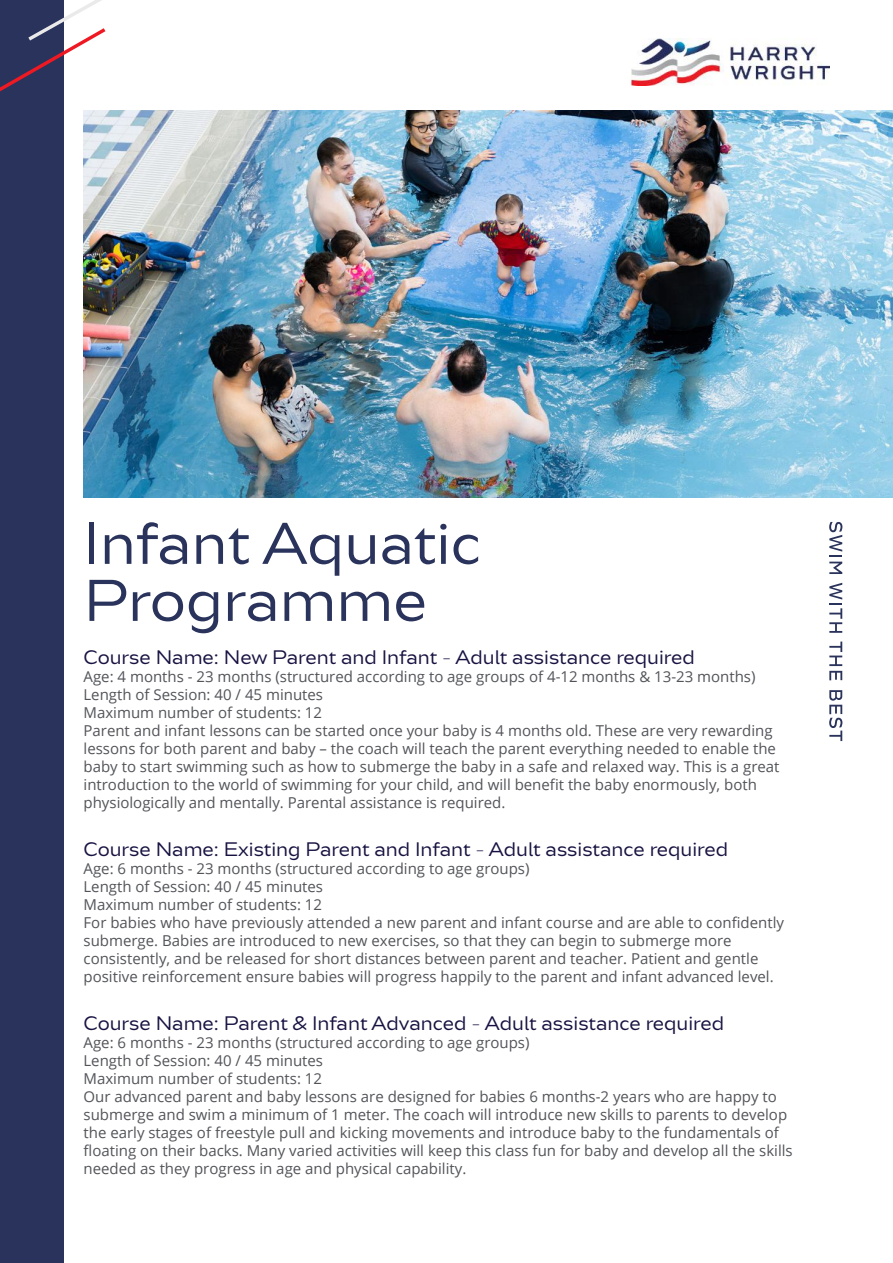
<style>
.page{position:relative;width:893px;height:1263px;background:#fff}
.page>*{position:absolute;margin:0;border:0;box-sizing:border-box;transform-origin:0 0}
.t1{font:54px/57px "Bw Aleta No 20";color:#2a335b}
.t2{font:18px "Bw Aleta No 20";color:#171241}
.t3{font:15px/18px "Open Sans";color:#525459}
</style>
<div class="page">
<img style="left:632px;top:38px;width:197px;height:47px">
<svg style="left:829px;top:522px;width:13px;height:52px"></svg>
<svg style="left:829px;top:583px;width:13px;height:50px"></svg>
<svg style="left:829px;top:641px;width:13px;height:39px"></svg>
<svg style="left:829px;top:690px;width:13px;height:51px"></svg>
<img style="left:84px;top:111px;width:809px;height:386px">
<div style="left:0;top:0;width:64px;height:1263px;background:#2a335b"></div>
<svg style="left:0;top:0;width:138px;height:145px"></svg>
<h1 class="t1" style="left:84px;top:516px;width:399px">Infant Aquatic<br>Programme</h1>
<p class="t2" style="left:84px;top:646px;width:613px">Course Name: New Parent and Infant - Adult assistance required</p>
<p class="t3" style="left:84px;top:667px;width:697px">Age: 4 months - 23 months (structured according to age groups of 4-12 months &amp; 13-23 months)<br>Length of Session: 40 / 45 minutes<br>Maximum number of students: 12<br>Parent and infant lessons can be started once your baby is 4 months old. These are very rewarding lessons for both parent and baby – the coach will teach the parent everything needed to enable the baby to start swimming such as how to submerge the baby in a safe and relaxed way. This is a great introduction to the world of swimming for your child, and will benefit the baby enormously, both physiologically and mentally. Parental assistance is required.</p>
<p class="t2" style="left:84px;top:838px;width:646px">Course Name: Existing Parent and Infant - Adult assistance required</p>
<p class="t3" style="left:84px;top:859px;width:702px">Age: 6 months - 23 months (structured according to age groups)<br>Length of Session: 40 / 45 minutes<br>Maximum number of students: 12<br>For babies who have previously attended a new parent and infant course and are able to confidently submerge. Babies are introduced to new exercises, so that they can begin to submerge more consistently, and be released for short distances between parent and teacher. Patient and gentle positive reinforcement ensure babies will progress happily to the parent and infant advanced level.</p>
<p class="t2" style="left:84px;top:1012px;width:642px">Course Name: Parent &amp; Infant Advanced - Adult assistance required</p>
<p class="t3" style="left:84px;top:1033px;width:711px">Age: 6 months - 23 months (structured according to age groups)<br>Length of Session: 40 / 45 minutes<br>Maximum number of students: 12<br>Our advanced parent and baby lessons are designed for babies 6 months-2 years who are happy to submerge and swim a minimum of 1 meter. The coach will introduce new skills to parents to develop the early stages of freestyle pull and kicking movements and introduce baby to the fundamentals of floating on their backs. Many varied activities will keep this class fun for baby and develop all the skills needed as they progress in age and physical capability.</p>
</div>
